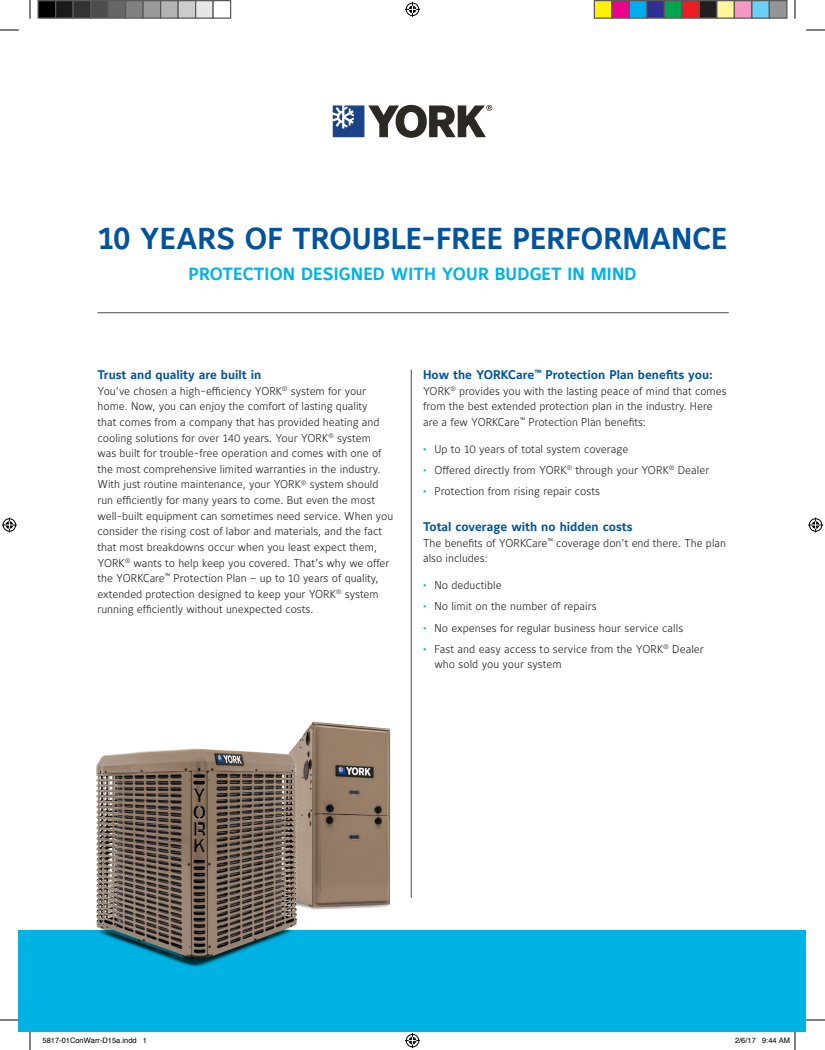
<style>
.page{position:relative;width:825px;height:1050px;background:#fff}
.page>*{position:absolute;margin:0;border:0;box-sizing:border-box;transform-origin:0 0}
.t1{font:700 30px "Maurea Jci Tf ML";letter-spacing:.005em;color:#01539e}
.t2{font:700 17.5px "Maurea Jci Tf ML";letter-spacing:.01em;color:#00b3e4}
.t3{font:700 12.5px "Maurea Jci Tf ML";color:#01539e}
.t4{font:300 11.25px/15.6px "Maurea Jci Lf ML";color:#231f20}
.t5{font:7.5px "Helvetica";color:#000}
.s1{font-weight:700;color:#00b3e4}
</style>
<div class="page">
<div style="left:19px;top:930px;width:787px;height:101px;background:#00b3e4"></div>
<svg style="left:333px;top:105px;width:159px;height:33px"></svg>
<hr style="left:411px;top:369px;width:1px;height:529px;background:#4c4b4a">
<hr style="left:98px;top:312px;width:631px;height:1px;background:#4c4b4a">
<svg style="left:304px;top:907px;width:76px;height:3px"></svg>
<img style="left:297px;top:722px;width:93px;height:185px">
<img style="left:96px;top:743px;width:207px;height:224px">
<img style="left:101px;top:752px;width:44px;height:121px">
<svg style="left:0;top:29px;width:19px;height:2px"></svg>
<svg style="left:806px;top:29px;width:19px;height:2px"></svg>
<svg style="left:0;top:1019px;width:19px;height:2px"></svg>
<svg style="left:806px;top:1019px;width:19px;height:2px"></svg>
<svg style="left:29px;top:0;width:2px;height:19px"></svg>
<svg style="left:29px;top:1031px;width:2px;height:19px"></svg>
<svg style="left:794px;top:0;width:2px;height:19px"></svg>
<svg style="left:405px;top:2px;width:15px;height:15px"></svg>
<svg style="left:405px;top:1033px;width:15px;height:15px"></svg>
<svg style="left:2px;top:518px;width:15px;height:14px"></svg>
<svg style="left:808px;top:518px;width:15px;height:14px"></svg>
<div style="left:38px;top:1px;width:18px;height:17px;background:#000"></div>
<div style="left:38px;top:0;width:18px;height:19px;border:1px solid #595959"></div>
<div style="left:56px;top:1px;width:17px;height:17px;background:#1a1a1a"></div>
<div style="left:55px;top:0;width:19px;height:19px;border:1px solid #595959"></div>
<div style="left:73px;top:1px;width:18px;height:17px;background:#333"></div>
<div style="left:72px;top:0;width:19px;height:19px;border:1px solid #595959"></div>
<div style="left:91px;top:1px;width:17px;height:17px;background:#4d4d4d"></div>
<div style="left:90px;top:0;width:19px;height:19px;border:1px solid #595959"></div>
<div style="left:108px;top:1px;width:18px;height:17px;background:#666"></div>
<div style="left:108px;top:0;width:18px;height:19px;border:1px solid #595959"></div>
<div style="left:126px;top:1px;width:17px;height:17px;background:#808080"></div>
<div style="left:125px;top:0;width:19px;height:19px;border:1px solid #595959"></div>
<div style="left:143px;top:1px;width:18px;height:17px;background:#999"></div>
<div style="left:142px;top:0;width:19px;height:19px;border:1px solid #595959"></div>
<div style="left:161px;top:1px;width:17px;height:17px;background:#b3b3b3"></div>
<div style="left:160px;top:0;width:19px;height:19px;border:1px solid #595959"></div>
<div style="left:178px;top:1px;width:18px;height:17px;background:#ccc"></div>
<div style="left:178px;top:0;width:18px;height:19px;border:1px solid #595959"></div>
<div style="left:196px;top:1px;width:17px;height:17px;background:#e6e6e6"></div>
<div style="left:195px;top:0;width:19px;height:19px;border:1px solid #595959"></div>
<div style="left:212px;top:0;width:19px;height:19px;border:1px solid #595959"></div>
<div style="left:594px;top:1px;width:18px;height:17px;background:#fff101"></div>
<div style="left:594px;top:0;width:18px;height:19px;border:1px solid #595959"></div>
<div style="left:612px;top:1px;width:17px;height:17px;background:#ed028c"></div>
<div style="left:611px;top:0;width:19px;height:19px;border:1px solid #595959"></div>
<div style="left:629px;top:1px;width:18px;height:17px;background:#00aeef"></div>
<div style="left:629px;top:0;width:19px;height:19px;border:1px solid #595959"></div>
<div style="left:647px;top:1px;width:17px;height:17px;background:#2e3092"></div>
<div style="left:646px;top:0;width:19px;height:19px;border:1px solid #595959"></div>
<div style="left:664px;top:1px;width:18px;height:17px;background:#00a54f"></div>
<div style="left:664px;top:0;width:18px;height:19px;border:1px solid #595959"></div>
<div style="left:682px;top:1px;width:17px;height:17px;background:#ee1d23"></div>
<div style="left:681px;top:0;width:19px;height:19px;border:1px solid #595959"></div>
<div style="left:699px;top:1px;width:18px;height:17px;background:#231f20"></div>
<div style="left:699px;top:0;width:19px;height:19px;border:1px solid #595959"></div>
<div style="left:717px;top:1px;width:17px;height:17px;background:#fff79a"></div>
<div style="left:716px;top:0;width:19px;height:19px;border:1px solid #595959"></div>
<div style="left:734px;top:1px;width:18px;height:17px;background:#f499c2"></div>
<div style="left:734px;top:0;width:18px;height:19px;border:1px solid #595959"></div>
<div style="left:752px;top:1px;width:17px;height:17px;background:#6bcff6"></div>
<div style="left:751px;top:0;width:19px;height:19px;border:1px solid #595959"></div>
<div style="left:769px;top:1px;width:18px;height:17px;background:#939598"></div>
<div style="left:769px;top:0;width:19px;height:19px;border:1px solid #595959"></div>
<svg style="left:762px;top:1031px;width:34px;height:19px"></svg>
<h1 class="t1" style="left:98px;top:220px;width:631px">10 YEARS OF TROUBLE-FREE PERFORMANCE</h1>
<h2 class="t2" style="left:188px;top:263px;width:450px">PROTECTION DESIGNED WITH YOUR BUDGET IN MIND</h2>
<p class="t3" style="left:98px;top:367px;width:165px">Trust and quality are built in</p>
<p class="t4" style="left:97px;top:383px;width:297px">You’ve chosen a high-efficiency YORK<sup>®</sup> system for your home. Now, you can enjoy the comfort of lasting quality<br>that comes from a company that has provided heating and cooling solutions for over 140 years. Your YORK<sup>®</sup> system<br>was built for trouble-free operation and comes with one of the most comprehensive limited warranties in the industry.<br>With just routine maintenance, your YORK<sup>®</sup> system should run efficiently for many years to come. But even the most well-built equipment can sometimes need service. When you consider the rising cost of labor and materials, and the fact that most breakdowns occur when you least expect them, YORK<sup>®</sup> wants to help keep you covered. That’s why we offer the YORKCare<sup>™</sup> Protection Plan – up to 10 years of quality, extended protection designed to keep your YORK<sup>®</sup> system running efficiently without unexpected costs.</p>
<p class="t3" style="left:423px;top:367px;width:291px">How the YORKCare<sup>™</sup> Protection Plan benefits you:</p>
<p class="t4" style="left:423px;top:383px;width:305px">YORK<sup>®</sup> provides you with the lasting peace of mind that comes from the best extended protection plan in the industry. Here are a few YORKCare<sup>™</sup> Protection Plan benefits:</p>
<p class="t4" style="left:423px;top:441px;width:207px"><span class="s1">•</span> Up to 10 years of total system coverage</p>
<p class="t4" style="left:423px;top:462px;width:288px"><span class="s1">•</span> Offered directly from YORK<sup>®</sup> through your YORK<sup>®</sup> Dealer</p>
<p class="t4" style="left:423px;top:483px;width:179px"><span class="s1">•</span> Protection from rising repair costs</p>
<p class="t3" style="left:423px;top:519px;width:211px">Total coverage with no hidden costs</p>
<p class="t4" style="left:423px;top:535px;width:304px">The benefits of YORKCare<sup>™</sup> coverage don’t end there. The plan also includes:</p>
<p class="t4" style="left:423px;top:577px;width:80px"><span class="s1">•</span> No deductible</p>
<p class="t4" style="left:423px;top:598px;width:175px"><span class="s1">•</span> No limit on the number of repairs</p>
<p class="t4" style="left:423px;top:620px;width:262px"><span class="s1">•</span> No expenses for regular business hour service calls</p>
<p class="t4" style="left:434px;top:641px;width:271px;text-indent:-11px"><span class="s1">•</span> Fast and easy access to service from the YORK<sup>®</sup> Dealer who sold you your system</p>
<p class="t5" style="left:42px;top:1034px;width:106px">5817-01ConWarr-D15a.indd 1</p>
<p class="t5" style="left:735px;top:1034px;width:57px">2/6/17 9:44 AM</p>
</div>
